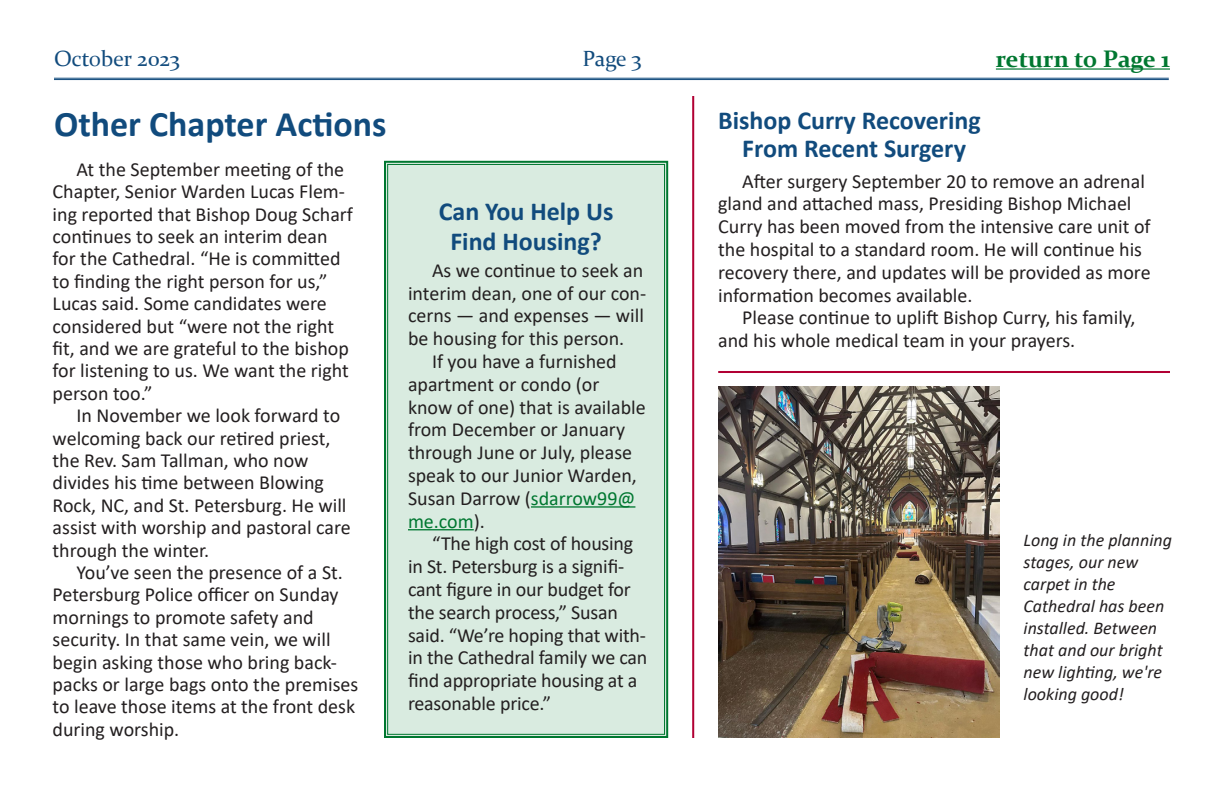
<style>
.page{position:relative;width:1224px;height:792px;background:#fff}
.page>*{position:absolute;margin:0;border:0;box-sizing:border-box;transform-origin:0 0}
._2ndary_Head{font:700 36px "Calibri";color:#114b7d}
._3riary_Head{font:700 26px/28px "Calibri";color:#114b7d;text-align:center}
.Centered_SH_13{font:700 26px/30px "Calibri";color:#114b7d;text-align:center}
.t1{font:700 24px "Constantia";color:#007730}
.t2{font:22px "Constantia";color:#114b7d}
.BTI_-_1_column{font:20px/22.4px "Calibri";color:#231f20}
.Box_Body{font:20px/22.8px "Calibri";letter-spacing:-.01em;color:#231f20}
.Captions{font:italic 18px/22px "Calibri";color:#231f20}
.s1{color:#007730}
</style>
<div class="page">
<hr style="left:54px;top:78px;width:1115px;height:1px;background:#114b7d">
<hr style="left:54px;top:79px;width:1115px;height:1px;background:#114b7d">
<hr style="left:996px;top:68px;width:174px;height:2px;background:#007730">
<div style="left:384px;top:160px;width:285px;height:578px;background:#d9ebe0"></div>
<div style="left:387px;top:164px;width:278px;height:571px;border:1px solid #007730"></div>
<hr style="left:692px;top:96px;width:2px;height:642px;background:#b10034">
<hr style="left:531px;top:506px;width:104px;height:2px;background:#007730">
<hr style="left:408px;top:529px;width:66px;height:1px;background:#007730">
<hr style="left:718px;top:371px;width:452px;height:2px;background:#b10034">
<img style="left:718px;top:386px;width:282px;height:352px">
<p class="t2" style="left:54px;top:43px;width:127px">October 2023</p>
<p class="t2" style="left:582px;top:43px;width:61px">Page 3</p>
<p class="t1" style="left:996px;top:43px;width:176px">return to Page 1</p>
<p class="_2ndary_Head" style="left:54px;top:99px;width:334px">Other Chapter Actions</p>
<p class="_3riary_Head" style="left:718px;top:106px;width:264px">Bishop Curry Recovering<br>From Recent Surgery</p>
<p class="BTI_-_1_column" style="left:718px;top:169px;width:434px;text-indent:24px">After surgery September 20 to remove an adrenal gland and attached mass, Presiding Bishop Michael Curry has been moved from the intensive care unit of the hospital to a standard room. He will continue his recovery there, and updates will be provided as more information becomes available.</p>
<p class="BTI_-_1_column" style="left:718px;top:306px;width:419px;text-indent:24px">Please continue to uplift Bishop Curry, his family, and his whole medical team in your prayers.</p>
<p class="BTI_-_1_column" style="left:53px;top:157px;width:302px;text-indent:24px">At the September meeting of the<br>Chapter, Senior Warden Lucas Flem&shy;ing reported that Bishop Doug Scharf continues to seek an interim dean for the Cathedral. “He is committed to finding the right person for us,”<br>Lucas said. Some candidates were considered but “were not the right fit, and we are grateful to the bishop for listening to us. We want the right person too.”</p>
<p class="BTI_-_1_column" style="left:53px;top:404px;width:300px;text-indent:24px">In November we look forward to welcoming back our retired priest, the Rev. Sam Tallman, who now divides his time between Blowing<br>Rock, NC, and St. Petersburg. He will assist with worship and pastoral care through the winter.</p>
<p class="BTI_-_1_column" style="left:53px;top:561px;width:307px;text-indent:24px">You’ve seen the presence of a St.<br>Petersburg Police officer on Sunday mornings to promote safety and security. In that same vein, we will begin asking those who bring back&shy;packs or large bags onto the premises to leave those items at the front desk during worship.</p>
<p class="Centered_SH_13" style="left:439px;top:196px;width:176px">Can You Help Us<br>Find Housing?</p>
<p class="Box_Body" style="left:408px;top:258px;width:240px;text-indent:24px">As we continue to seek an interim dean, one of our con&shy;cerns — and expenses — will be housing for this person.</p>
<p class="Box_Body" style="left:408px;top:349px;width:239px;text-indent:24px">If you have a furnished apartment or condo (or know of one) that is available from December or January through June or July, please speak to our Junior Warden,<br>Susan Darrow (<span class="s1">sdarrow99@ me.com</span>).</p>
<p class="Box_Body" style="left:408px;top:532px;width:241px;text-indent:24px">“The high cost of housing in St. Petersburg is a signifi&shy;cant figure in our budget for the search process,” Susan said. “We’re hoping that with&shy;in the Cathedral family we can find appropriate housing at a reasonable price.”</p>
<p class="Captions" style="left:1024px;top:529px;width:150px">Long in the planning stages, our new carpet in the<br>Cathedral has been installed. Between that and our bright new lighting, we're looking good!</p>
</div>
